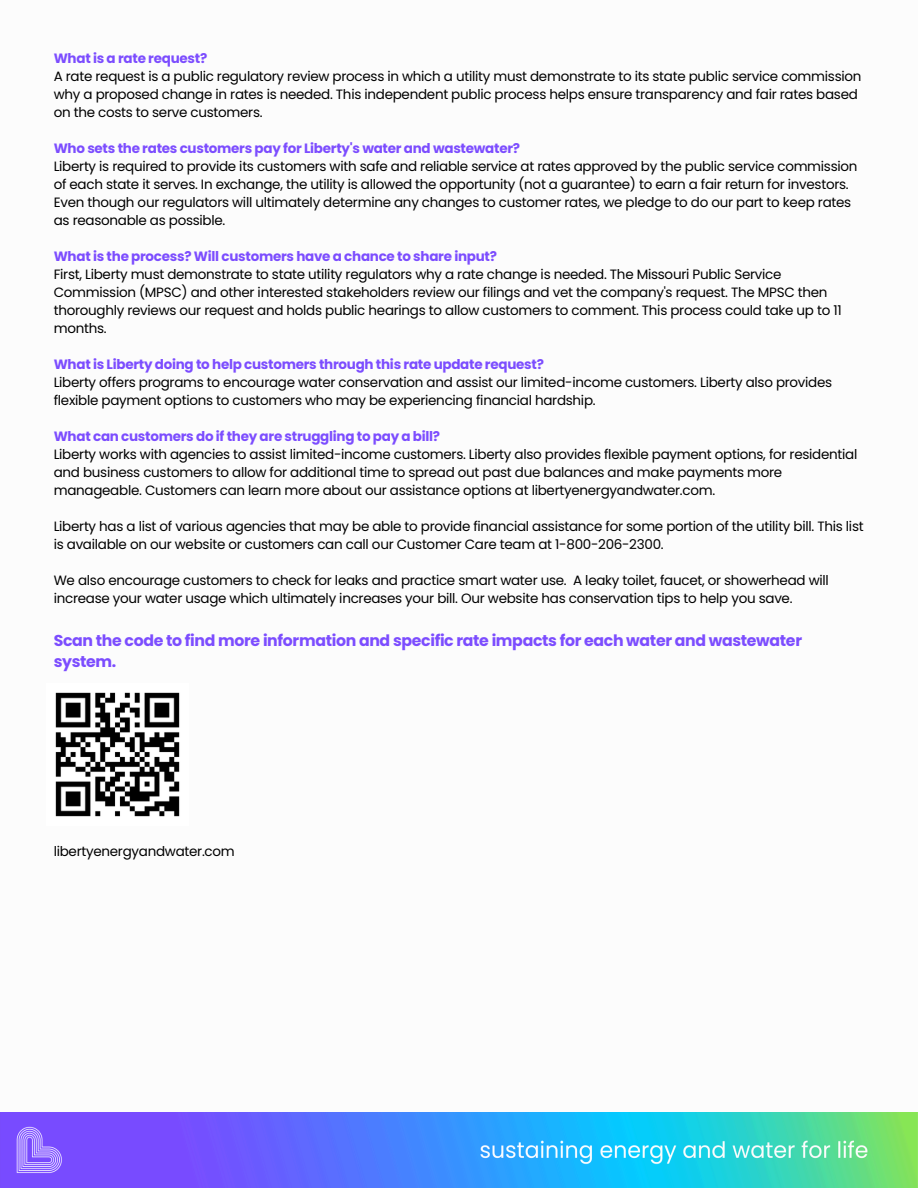
<style>
.page{position:relative;width:918px;height:1188px;background:#fff}
.page>*{position:absolute;margin:0;border:0;box-sizing:border-box;transform-origin:0 0}
.t1{font:700 15.75px/21.3px "Poppins";letter-spacing:-.02em;color:#7c4dff}
.t2{font:13.5px/18px "Poppins";letter-spacing:-.02em;color:#000}
.t3{font:700 13.5px "Poppins";letter-spacing:-.02em;color:#7c4dff}
</style>
<div class="page">
<img style="left:0;top:1113px;width:918px;height:75px">
<img style="left:55px;top:692px;width:125px;height:125px">
<p class="t3" style="left:54px;top:49px;width:155px">What is a rate request?</p>
<p class="t2" style="left:54px;top:68px;width:809px">A rate request is a public regulatory review process in which a utility must demonstrate to its state public service commission why a proposed change in rates is needed. This independent public process helps ensure transparency and fair rates based on the costs to serve customers.</p>
<p class="t3" style="left:54px;top:139px;width:468px">Who sets the rates customers pay for Liberty's water and wastewater?</p>
<p class="t2" style="left:54px;top:158px;width:805px">Liberty is required to provide its customers with safe and reliable service at rates approved by the public service commission of each state it serves. In exchange, the utility is allowed the opportunity (not a guarantee) to earn a fair return for investors.<br>Even though our regulators will ultimately determine any changes to customer rates, we pledge to do our part to keep rates as reasonable as possible.</p>
<p class="t3" style="left:54px;top:247px;width:445px">What is the process? Will customers have a chance to share input?</p>
<p class="t2" style="left:54px;top:266px;width:790px">First, Liberty must demonstrate to state utility regulators why a rate change is needed. The Missouri Public Service Commission (MPSC) and other interested stakeholders review our filings and vet the company's request. The MPSC then thoroughly reviews our request and holds public hearings to allow customers to comment. This process could take up to 11 months.</p>
<p class="t3" style="left:54px;top:355px;width:492px">What is Liberty doing to help customers through this rate update request?</p>
<p class="t2" style="left:54px;top:374px;width:780px">Liberty offers programs to encourage water conservation and assist our limited-income customers. Liberty also provides flexible payment options to customers who may be experiencing financial hardship.</p>
<p class="t3" style="left:54px;top:427px;width:388px">What can customers do if they are struggling to pay a bill?</p>
<p class="t2" style="left:54px;top:446px;width:805px">Liberty works with agencies to assist limited-income customers. Liberty also provides flexible payment options, for residential and business customers to allow for additional time to spread out past due balances and make payments more manageable. Customers can learn more about our assistance options at libertyenergyandwater.com.</p>
<h1 class="t2" style="left:54px;top:518px;width:811px">Liberty has a list of various agencies that may be able to provide financial assistance for some portion of the utility bill. This list is available on our website or customers can call our Customer Care team at 1-800-206-2300.</h1>
<p class="t2" style="left:54px;top:572px;width:777px">We also encourage customers to check for leaks and practice smart water use. A leaky toilet, faucet, or showerhead will increase your water usage which ultimately increases your bill. Our website has conservation tips to help you save.</p>
<p class="t1" style="left:54px;top:630px;width:750px">Scan the code to find more information and specific rate impacts for each water and wastewater system.</p>
<p class="t2" style="left:54px;top:843px;width:183px">libertyenergyandwater.com</p>
</div>
